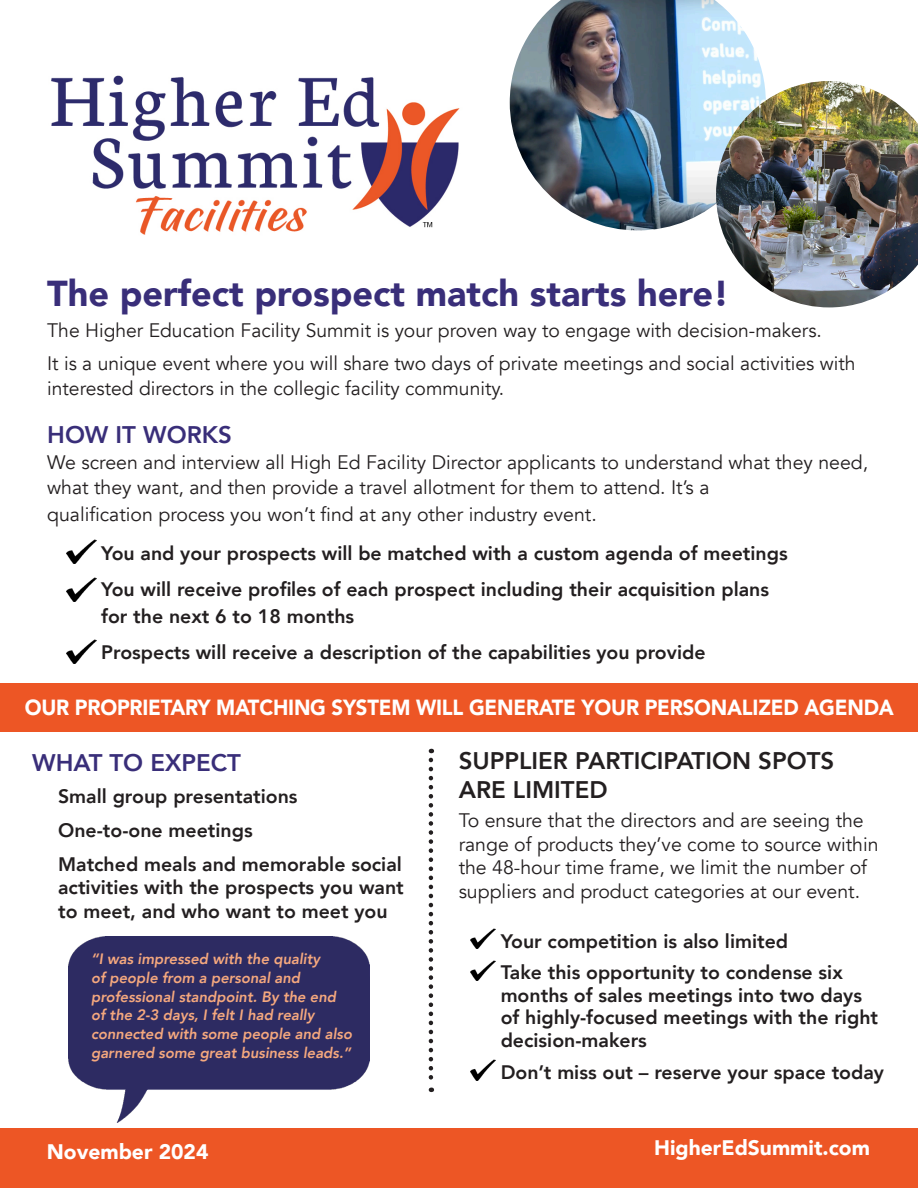
<style>
.page{position:relative;width:918px;height:1188px;background:#fff}
.page>*{position:absolute;margin:0;border:0;box-sizing:border-box;transform-origin:0 0}
.t1{font:900 36px "Avenir";color:#392e79}
.t2{font:800 24px/28.8px "Avenir";color:#231f20}
.t3{font:800 24px "Avenir";color:#392e79}
.t4{font:900 21.9px "Avenir";letter-spacing:-.01em;color:#fff;scale:.93 1}
.t5{font:900 21px "Avenir";color:#fff}
.t6{font:19.5px/23.4px "Avenir";color:#231f20}
.t7{font:800 19.5px/22.5px "Avenir";color:#231f20;text-align:justify}
.t8{font:italic 800 15px/18.9px "Avenir";color:#f5a87e}
</style>
<div class="page">
<div style="left:0;top:684px;width:918px;height:48px;background:#ed5625"></div>
<img style="left:67px;top:539px;width:29px;height:24px">
<img style="left:67px;top:577px;width:29px;height:24px">
<img style="left:67px;top:639px;width:29px;height:24px">
<img style="left:471px;top:928px;width:25px;height:20px">
<img style="left:471px;top:960px;width:25px;height:21px">
<img style="left:471px;top:1060px;width:25px;height:20px">
<svg style="left:429px;top:760px;width:4px;height:332px"></svg>
<img style="left:510px;top:0;width:254px;height:230px">
<img style="left:716px;top:81px;width:202px;height:226px">
<img style="left:69px;top:936px;width:300px;height:186px">
<div style="left:0;top:1129px;width:918px;height:59px;background:#ed5625"></div>
<img style="left:51px;top:75px;width:409px;height:160px">
<p class="t1" style="left:47px;top:263px;width:683px">The perfect prospect match starts here!</p>
<p class="t6" style="left:47px;top:319px;width:776px">The Higher Education Facility Summit is your proven way to engage with decision-makers.</p>
<p class="t6" style="left:47px;top:351px;width:810px;line-height:25.5px">It is a unique event where you will share two days of private meetings and social activities with interested directors in the collegic facility community.</p>
<p class="t3" style="left:47px;top:416px;width:186px">HOW IT WORKS</p>
<p class="t6" style="left:47px;top:450px;width:823px;line-height:25.5px">We screen and interview all High Ed Facility Director applicants to understand what they need, what they want, and then provide a travel allotment for them to attend. It’s a</p>
<p class="t6" style="left:47px;top:503px;width:551px">qualification process you won’t find at any other industry event.</p>
<p class="t7" style="left:101px;top:542px;width:688px">You and your prospects will be matched with a custom agenda of meetings</p>
<p class="t7" style="left:101px;top:578px;width:669px">You will receive profiles of each prospect including their acquisition plans</p>
<p class="t7" style="left:101px;top:605px;width:255px">for the next 6 to 18 months</p>
<p class="t7" style="left:101px;top:641px;width:606px">Prospects will receive a description of the capabilities you provide</p>
<p class="t4" style="left:25px;top:689px;width:936px">OUR PROPRIETARY MATCHING SYSTEM WILL GENERATE YOUR PERSONALIZED AGENDA</p>
<p class="t3" style="left:32px;top:743px;width:210px">WHAT TO EXPECT</p>
<p class="t7" style="left:58px;top:785px;width:241px">Small group presentations</p>
<p class="t7" style="left:58px;top:819px;width:196px">One-to-one meetings</p>
<p class="t7" style="left:58px;top:853px;width:347px;line-height:23.4px">Matched meals and memorable social activities with the prospects you want to meet, and who want to meet you</p>
<p class="t8" style="left:91px;top:949px;width:231px">“I was impressed with the quality</p>
<p class="t8" style="left:91px;top:968px;width:211px">of people from a personal and</p>
<p class="t8" style="left:91px;top:987px;width:263px">professional standpoint. By the end of the 2-3 days, I felt I had really connected with some people and also garnered some great business leads.”</p>
<p class="t2" style="left:459px;top:746px;width:377px">SUPPLIER PARTICIPATION SPOTS<br>ARE LIMITED</p>
<p class="t6" style="left:459px;top:809px;width:422px">To ensure that the directors and are seeing the range of products they’ve come to source within the 48-hour time frame, we limit the number of suppliers and product categories at our event.</p>
<p class="t7" style="left:501px;top:930px;width:289px">Your competition is also limited</p>
<p class="t7" style="left:501px;top:961px;width:379px;text-align:left">Take this opportunity to condense six months of sales meetings into two days of highly-focused meetings with the right decision-makers</p>
<p class="t7" style="left:501px;top:1061px;width:385px">Don’t miss out – reserve your space today</p>
<p class="t5" style="left:47px;top:1133px;width:163px">November 2024</p>
<p class="t5" style="left:654px;top:1129px;width:217px">HigherEdSummit.com</p>
</div>
